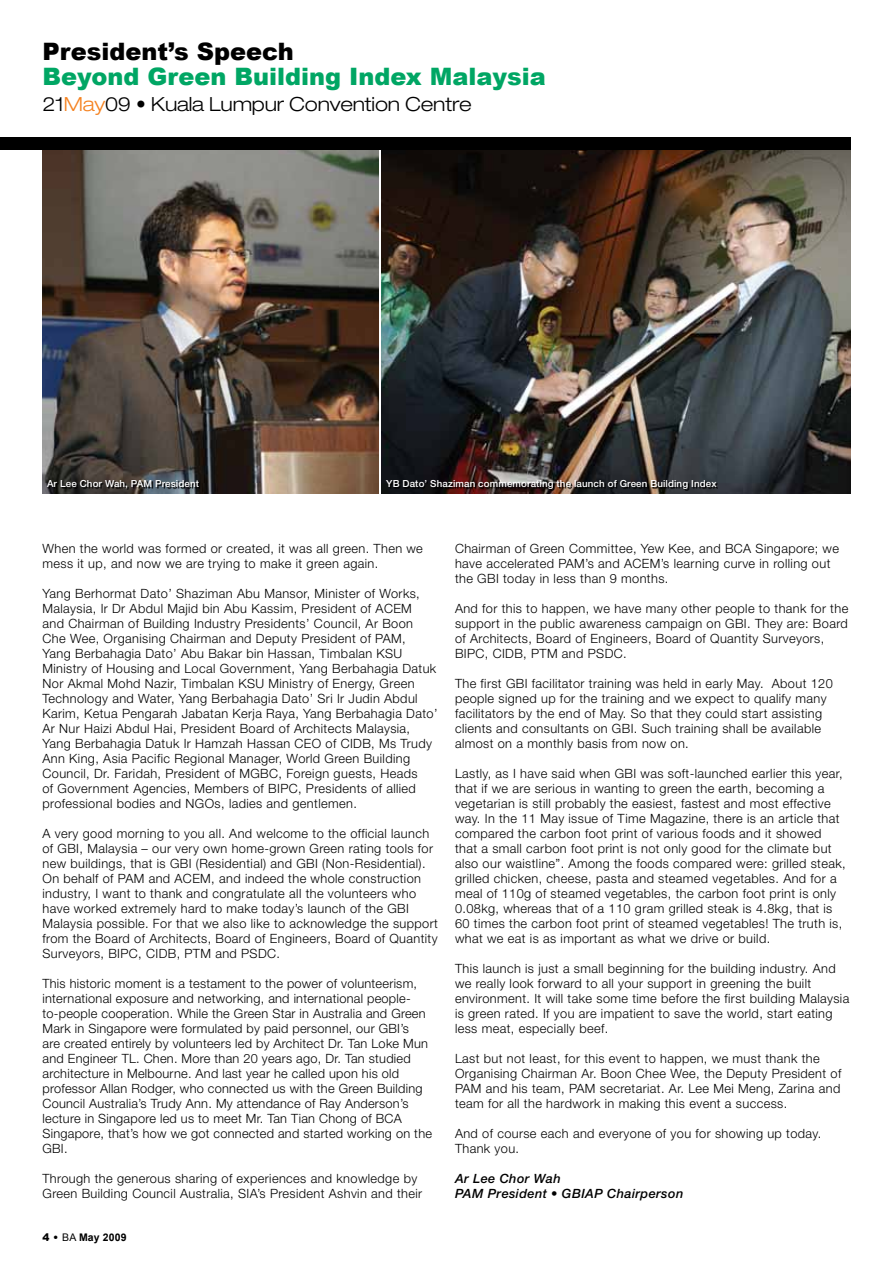
<style>
.page{position:relative;width:893px;height:1263px;background:#fff}
.page>*{position:absolute;margin:0;border:0;box-sizing:border-box;transform-origin:0 0}
.t1{font:900 24px "Arial";color:#00a664}
.t2{font:900 24px "Arial";color:#000}
.t3{font:300 expanded 19.5px "Helvetica Neue";letter-spacing:-.01em;color:#000}
.t4{font:300 12.75px/15px "Helvetica Neue";letter-spacing:.03em;color:#000}
.t5{font:italic 500 12.75px/15px "Helvetica Neue";letter-spacing:.03em;color:#000}
.t6{font:700 10.5px "Arial";letter-spacing:.01em;color:#000}
.t7{font:500 9.75px "Helvetica Neue";letter-spacing:.015em;color:#fff}
.s1{color:#f58220}
.s2{font-weight:900}
.s3{font-weight:400}
</style>
<div class="page">
<img style="left:43px;top:150px;width:336px;height:343px">
<img style="left:382px;top:150px;width:468px;height:343px">
<div style="left:0;top:137px;width:850px;height:13px;background:#000"></div>
<svg style="left:48px;top:481px;width:152px;height:9px"></svg>
<svg style="left:387px;top:481px;width:331px;height:10px;background:#2b2222"></svg>
<h1 class="t2" style="left:43px;top:38px;width:253px">President’s Speech</h1>
<h1 class="t1" style="left:43px;top:63px;width:505px">Beyond Green Building I ndex Malaysia</h1>
<h2 class="t3" style="left:43px;top:92px;width:431px">21<span class="s1">May</span>09 • Kuala Lumpur Convention Centre</h2>
<p class="t7" style="left:47px;top:478px;width:154px">Ar Lee Chor Wah, PAM President</p>
<p class="t7" style="left:386px;top:478px;width:332px">YB Dato’ Shaziman commemorating the launch of Green Building Index</p>
<p class="t4" style="left:43px;top:541px;width:382px">When the world was formed or created, it was all green. Then we mess it up, and now we are trying to make it green again.</p>
<p class="t4" style="left:43px;top:586px;width:397px">Yang Berhormat Dato’ Shaziman Abu Mansor, Minister of Works, Malaysia, Ir Dr Abdul Majid bin Abu Kassim, President of ACEM<br>and Chairman of Building Industry Presidents’ Council, Ar Boon Che Wee, Organising Chairman and Deputy President of PAM,<br>Yang Berbahagia Dato’ Abu Bakar bin Hassan, Timbalan KSU Ministry of Housing and Local Government, Yang Berbahagia Datuk Nor Akmal Mohd Nazir, Timbalan KSU Ministry of Energy, Green Technology and Water, Yang Berbahagia Dato’ Sri Ir Judin Abdul Karim, Ketua Pengarah Jabatan Kerja Raya, Yang Berbahagia Dato’ Ar Nur Haizi Abdul Hai, President Board of Architects Malaysia, Yang Berbahagia Datuk Ir Hamzah Hassan CEO of CIDB, Ms Trudy Ann King, Asia Pacific Regional Manager, World Green Building Council, Dr. Faridah, President of MGBC, Foreign guests, Heads<br>of Government Agencies, Members of BIPC, Presidents of allied professional bodies and NGOs, ladies and gentlemen.</p>
<p class="t4" style="left:43px;top:826px;width:397px">A very good morning to you all. And welcome to the official launch of GBI, Malaysia – our very own home-grown Green rating tools for new buildings, that is GBI (Residential) and GBI (Non-Residential).<br>On behalf of PAM and ACEM, and indeed the whole construction industry, I want to thank and congratulate all the volunteers who have worked extremely hard to make today’s launch of the GBI Malaysia possible. For that we also like to acknowledge the support from the Board of Architects, Board of Engineers, Board of Quantity Surveyors, BIPC, CIDB, PTM and PSDC.</p>
<p class="t4" style="left:43px;top:976px;width:391px">This historic moment is a testament to the power of volunteerism, international exposure and networking, and international people&shy;to-people cooperation. While the Green Star in Australia and Green Mark in Singapore were formulated by paid personnel, our GBI’s<br>are created entirely by volunteers led by Architect Dr. Tan Loke Mun and Engineer TL. Chen. More than 20 years ago, Dr. Tan studied architecture in Melbourne. And last year he called upon his old professor Allan Rodger, who connected us with the Green Building Council Australia’s Trudy Ann. My attendance of Ray Anderson’s lecture in Singapore led us to meet Mr. Tan Tian Chong of BCA Singapore, that’s how we got connected and started working on the GBI.</p>
<p class="t4" style="left:43px;top:1170px;width:381px">Through the generous sharing of experiences and knowledge by<br>Green Building Council Australia, SIA’s President Ashvin and their</p>
<p class="t6" style="left:43px;top:1231px;width:86px"><span class="s2">4 •</span> <span class="s3">BA</span> May 2009</p>
<p class="t4" style="left:455px;top:540px;width:386px">Chairman of Green Committee, Yew Kee, and BCA Singapore; we have accelerated PAM’s and ACEM’s learning curve in rolling out the GBI today in less than 9 months.</p>
<p class="t4" style="left:455px;top:600px;width:395px">And for this to happen, we have many other people to thank for the support in the public awareness campaign on GBI. They are: Board of Architects, Board of Engineers, Board of Quantity Surveyors, BIPC, CIDB, PTM and PSDC.</p>
<p class="t4" style="left:455px;top:675px;width:379px">The first GBI facilitator training was held in early May. About 120 people signed up for the training and we expect to qualify many facilitators by the end of May. So that they could start assisting clients and consultants on GBI. Such training shall be available almost on a monthly basis from now on.</p>
<p class="t4" style="left:455px;top:765px;width:392px">Lastly, as I have said when GBI was soft-launched earlier this year, that if we are serious in wanting to green the earth, becoming a vegetarian is still probably the easiest, fastest and most effective way. In the 11 May issue of Time Magazine, there is an article that compared the carbon foot print of various foods and it showed that a small carbon foot print is not only good for the climate but also our waistline”. Among the foods compared were: grilled steak, grilled chicken, cheese, pasta and steamed vegetables. And for a meal of 110g of steamed vegetables, the carbon foot print is only 0.08kg, whereas that of a 110 gram grilled steak is 4.8kg, that is 60 times the carbon foot print of steamed vegetables! The truth is, what we eat is as important as what we drive or build.</p>
<p class="t4" style="left:455px;top:960px;width:396px">This launch is just a small beginning for the building industry. And we really look forward to all your support in greening the built environment. It will take some time before the first building Malaysia is green rated. If you are impatient to save the world, start eating less meat, especially beef.</p>
<p class="t4" style="left:455px;top:1050px;width:388px">Last but not least, for this event to happen, we must thank the Organising Chairman Ar. Boon Chee Wee, the Deputy President of PAM and his team, PAM secretariat. Ar. Lee Mei Meng, Zarina and team for all the hardwork in making this event a success.</p>
<p class="t4" style="left:455px;top:1125px;width:368px">And of course each and everyone of you for showing up today.<br>Thank you.</p>
<p class="t5" style="left:455px;top:1170px;width:230px">Ar Lee Chor Wah<br>PAM President • GBIAP Chairperson</p>
</div>
